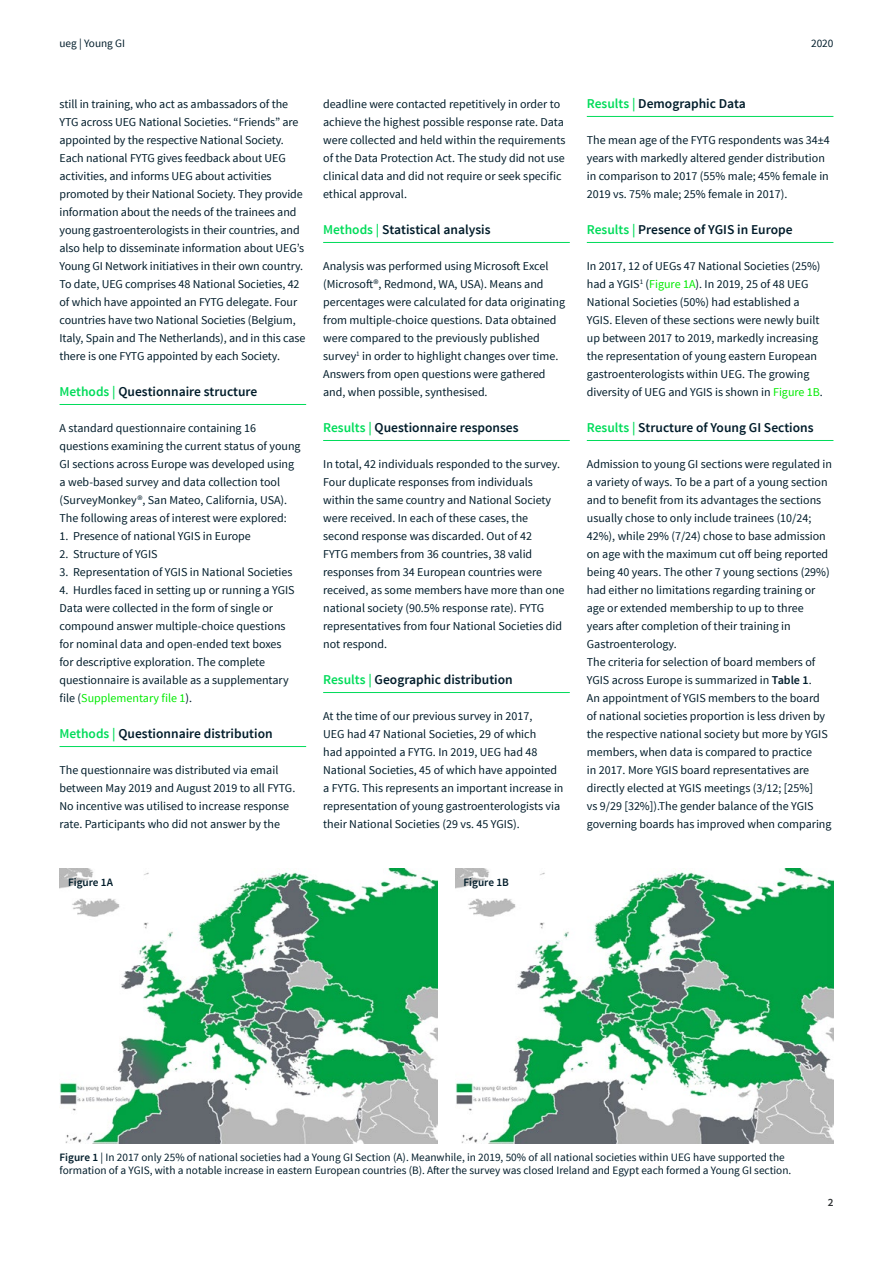
<style>
.page{position:relative;width:893px;height:1263px;background:#fff}
.page>*{position:absolute;margin:0;border:0;box-sizing:border-box;transform-origin:0 0}
.t1{font:600 13.5px "Source Sans Pro";color:#001c2a}
.t2{font:12px/18px "Source Sans Pro";color:#001c2a}
.t3{font:11.25px/12.3px "Source Sans Pro";color:#001c2a}
.t4{font:600 11.25px "Source Sans Pro";color:#001c2a}
.t5{font:600 11.25px "Source Sans Pro";color:#303335}
.s1{color:#00dc5a}
.s2{color:#00eb00}
.s3{font-weight:600}
</style>
<div class="page">
<hr style="left:60px;top:404px;width:246px;height:1px;background:#00dc5a">
<hr style="left:60px;top:746px;width:246px;height:1px;background:#00dc5a">
<hr style="left:323px;top:242px;width:247px;height:1px;background:#00dc5a">
<hr style="left:323px;top:440px;width:247px;height:1px;background:#00dc5a">
<hr style="left:323px;top:692px;width:247px;height:1px;background:#00dc5a">
<hr style="left:587px;top:116px;width:246px;height:1px;background:#00dc5a">
<hr style="left:587px;top:242px;width:246px;height:1px;background:#00dc5a">
<hr style="left:587px;top:440px;width:246px;height:1px;background:#00dc5a">
<img style="left:455px;top:869px;width:378px;height:274px">
<img style="left:60px;top:869px;width:378px;height:274px">
<p class="t3" style="left:60px;top:38px;width:67px">ueg | Young GI</p>
<p class="t3" style="left:811px;top:38px;width:24px">2020</p>
<p class="t2" style="left:60px;top:95px;width:247px">still in training, who act as ambassadors of the YTG across UEG National Societies. “Friends” are appointed by the respective National Society.<br>Each national FYTG gives feedback about UEG activities, and informs UEG about activities promoted by their National Society. They provide information about the needs of the trainees and young gastroenterologists in their countries, and also help to disseminate information about UEG’s Young GI Network initiatives in their own country.<br>To date, UEG comprises 48 National Societies, 42 of which have appointed an FYTG delegate. Four countries have two National Societies (Belgium, Italy, Spain and The Netherlands), and in this case there is one FYTG appointed by each Society.</p>
<p class="t1" style="left:60px;top:383px;width:199px"><span class="s1">Methods |</span> Questionnaire structure</p>
<p class="t2" style="left:60px;top:419px;width:243px">A standard questionnaire containing 16 questions examining the current status of young GI sections across Europe was developed using a web-based survey and data collection tool (SurveyMonkey®, San Mateo, California, USA).<br>The following areas of interest were explored:</p>
<p class="t2" style="left:60px;top:527px;width:193px">1. Presence of national YGIS in Europe</p>
<p class="t2" style="left:60px;top:545px;width:100px">2. Structure of YGIS</p>
<p class="t2" style="left:60px;top:563px;width:235px">3. Representation of YGIS in National Societies</p>
<p class="t2" style="left:60px;top:581px;width:237px">4. Hurdles faced in setting up or running a YGIS Data were collected in the form of single or compound answer multiple-choice questions for nominal data and open-ended text boxes for descriptive exploration. The complete questionnaire is available as a supplementary file (<span class="s2">Supplementary file 1</span>).</p>
<p class="t1" style="left:60px;top:725px;width:215px"><span class="s1">Methods |</span> Questionnaire distribution</p>
<p class="t2" style="left:60px;top:761px;width:237px">The questionnaire was distributed via email between May 2019 and August 2019 to all FYTG.<br>No incentive was utilised to increase response rate. Participants who did not answer by the</p>
<p class="t2" style="left:323px;top:95px;width:244px">deadline were contacted repetitively in order to achieve the highest possible response rate. Data were collected and held within the requirements of the Data Protection Act. The study did not use clinical data and did not require or seek specific ethical approval.</p>
<p class="t1" style="left:323px;top:221px;width:169px"><span class="s1">Methods |</span> Statistical analysis</p>
<p class="t2" style="left:323px;top:257px;width:243px">Analysis was performed using Microsoft Excel (Microsoft®, Redmond, WA, USA). Means and percentages were calculated for data originating from multiple-choice questions. Data obtained were compared to the previously published survey<sup>1</sup> in order to highlight changes over time.<br>Answers from open questions were gathered and, when possible, synthesised.</p>
<p class="t1" style="left:323px;top:419px;width:197px"><span class="s1">Results |</span> Questionnaire responses</p>
<p class="t2" style="left:323px;top:455px;width:243px">In total, 42 individuals responded to the survey.<br>Four duplicate responses from individuals within the same country and National Society were received. In each of these cases, the second response was discarded. Out of 42<br>FYTG members from 36 countries, 38 valid responses from 34 European countries were received, as some members have more than one national society (90.5% response rate). FYTG representatives from four National Societies did not respond.</p>
<p class="t1" style="left:323px;top:671px;width:191px"><span class="s1">Results |</span> Geographic distribution</p>
<p class="t2" style="left:323px;top:707px;width:242px">At the time of our previous survey in 2017,<br>UEG had 47 National Societies, 29 of which<br>had appointed a FYTG. In 2019, UEG had 48<br>National Societies, 45 of which have appointed a FYTG. This represents an important increase in representation of young gastroenterologists via their National Societies (29 vs. 45 YGIS).</p>
<p class="t4" style="left:68px;top:875px;width:46px">Figure 1A</p>
<p class="t4" style="left:463px;top:875px;width:47px">Figure 1B</p>
<p class="t1" style="left:587px;top:95px;width:161px"><span class="s1">Results |</span> Demographic Data</p>
<p class="t2" style="left:587px;top:131px;width:244px">The mean age of the FYTG respondents was 34±4 years with markedly altered gender distribution in comparison to 2017 (55% male; 45% female in 2019 vs. 75% male; 25% female in 2017).</p>
<p class="t1" style="left:587px;top:221px;width:207px"><span class="s1">Results |</span> Presence of YGIS in Europe</p>
<p class="t2" style="left:587px;top:257px;width:238px">In 2017, 12 of UEGs 47 National Societies (25%) had a YGIS<sup>1</sup> (<span class="s2">Figure 1A</span>). In 2019, 25 of 48 UEG National Societies (50%) had established a YGIS. Eleven of these sections were newly built up between 2017 to 2019, markedly increasing the representation of young eastern European gastroenterologists within UEG. The growing diversity of UEG and YGIS is shown in <span class="s2">Figure 1B</span>.</p>
<p class="t1" style="left:587px;top:419px;width:228px"><span class="s1">Results |</span> Structure of Young GI Sections</p>
<p class="t2" style="left:587px;top:455px;width:247px">Admission to young GI sections were regulated in a variety of ways. To be a part of a young section and to benefit from its advantages the sections usually chose to only include trainees (10/24; 42%), while 29% (7/24) chose to base admission on age with the maximum cut off being reported being 40 years. The other 7 young sections (29%) had either no limitations regarding training or age or extended membership to up to three years after completion of their training in Gastroenterology.<br>The criteria for selection of board members of YGIS across Europe is summarized in <span class="s3">Table 1</span>.<br>An appointment of YGIS members to the board of national societies proportion is less driven by the respective national society but more by YGIS members, when data is compared to practice<br>in 2017. More YGIS board representatives are directly elected at YGIS meetings (3/12; [25%]<br>vs 9/29 [32%]).The gender balance of the YGIS governing boards has improved when comparing</p>
<p class="t3" style="left:60px;top:1152px;width:733px"><span class="s3">Figure 1</span> | In 2017 only 25% of national societies had a Young GI Section (A). Meanwhile, in 2019, 50% of all national societies within UEG have supported the formation of a YGIS, with a notable increase in eastern European countries (B). After the survey was closed Ireland and Egypt each formed a Young GI section.</p>
<p class="t5" style="left:828px;top:1195px;width:7px">2</p>
</div>
